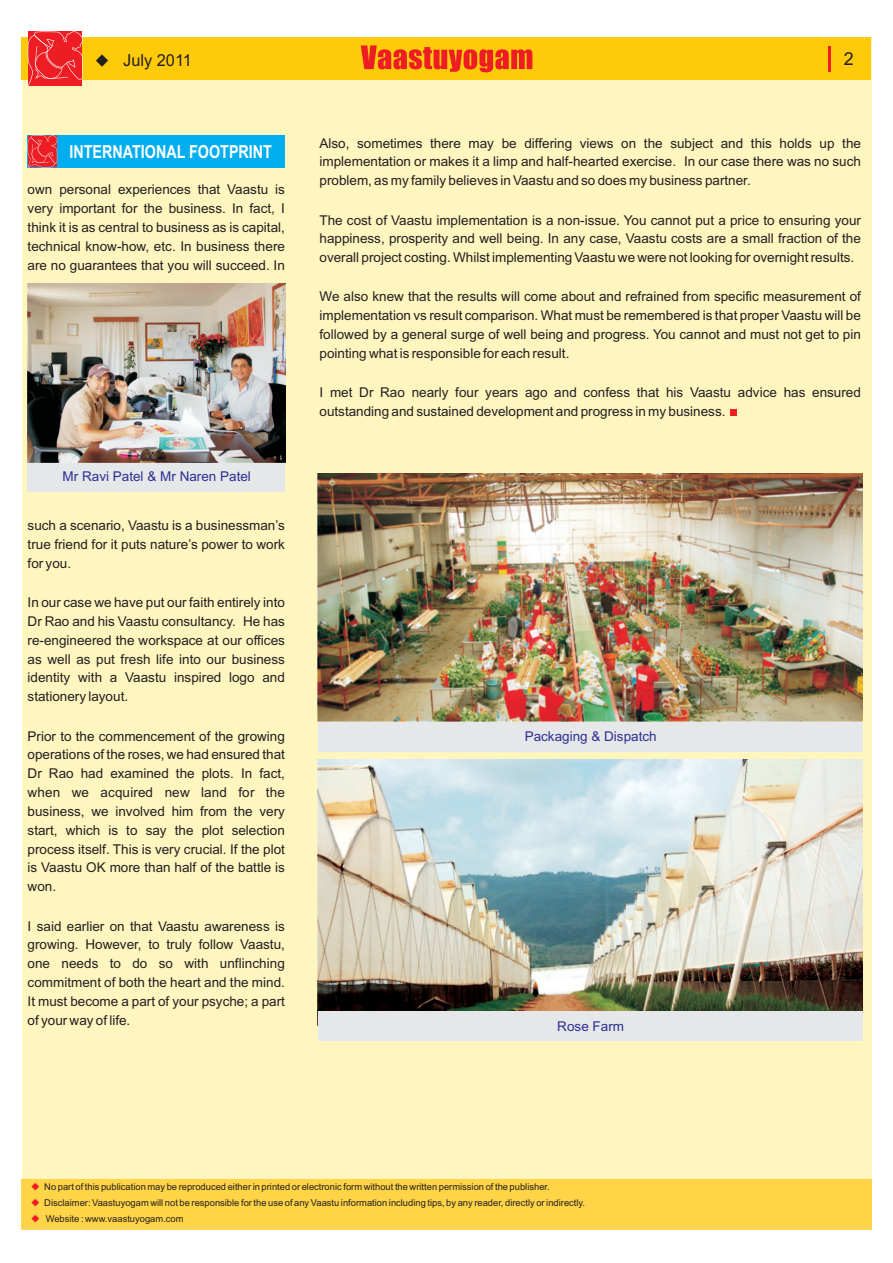
<style>
.page{position:relative;width:893px;height:1263px;background:#fff}
.page>*{position:absolute;margin:0;border:0;box-sizing:border-box;transform-origin:0 0}
.t1{font:700 18px "Arial";color:#fff;scale:.8 1}
.t2{font:17.85px "Arial";color:#231f20}
.t3{font:16.5px "Arial";color:#231f20}
.t4{font:13.5px/18.9px "Arial";color:#231f20;text-align:justify}
.t5{font:13.5px "Arial";color:#2e3092}
.t6{font:9.3px/15.8px "Arial";color:#231f20}
.t7{font:9.3px/15.8px "Wingdings";color:#ee1d23;text-align:justify}
</style>
<div class="page">
<div style="left:23px;top:38px;width:849px;height:1187px;background:#fef5bf"></div>
<div style="left:28px;top:135px;width:257px;height:32px;background:#00aeef"></div>
<svg style="left:28px;top:135px;width:29px;height:32px"></svg>
<div style="left:730px;top:409px;width:7px;height:7px;background:#ee1d23"></div>
<img style="left:318px;top:760px;width:545px;height:251px">
<div style="left:318px;top:1011px;width:545px;height:30px;background:#e6e7e9"></div>
<img style="left:318px;top:473px;width:545px;height:249px">
<div style="left:318px;top:722px;width:545px;height:30px;background:#e6e7e9"></div>
<div style="left:28px;top:462px;width:257px;height:30px;background:#e6e7e9"></div>
<img style="left:28px;top:283px;width:257px;height:179px">
<img style="left:21px;top:1180px;width:850px;height:49px">
<div style="left:21px;top:38px;width:850px;height:42px;background:#feca0a"></div>
<svg style="left:28px;top:31px;width:55px;height:55px;background:#ef3337"></svg>
<hr style="left:828px;top:46px;width:2px;height:26px;background:#ee1d23">
<svg style="left:361px;top:45px;width:171px;height:27px"></svg>
<p class="t3" style="left:95px;top:54px;width:99px">◆July 2011</p>
<h2 class="t2" style="left:844px;top:52px;width:11px">2</h2>
<h1 class="t1" style="left:70px;top:145px;width:255px">INTERNATIONAL FOOTPRINT</h1>
<p class="t4" style="left:28px;top:182px;width:259px">own personal experiences that Vaastu is very important for the business. In fact, I think it is as central to business as is capital, technical know-how, etc. In business there are no guarantees that you will succeed. In</p>
<p class="t5" style="left:63px;top:471px;width:190px">Mr Ravi Patel &amp; Mr Naren Patel</p>
<p class="t4" style="left:28px;top:517px;width:259px">such a scenario, Vaastu is a businessman’s true friend for it puts nature’s power to work for you.</p>
<p class="t4" style="left:28px;top:594px;width:259px">In our case we have put our faith entirely into Dr Rao and his Vaastu consultancy. He has re-engineered the workspace at our offices as well as put fresh life into our business identity with a Vaastu inspired logo and stationery layout.</p>
<p class="t4" style="left:28px;top:727px;width:259px">Prior to the commencement of the growing operations of the roses, we had ensured that Dr Rao had examined the plots. In fact, when we acquired new land for the business, we involved him from the very start, which is to say the plot selection process itself. This is very crucial. If the plot is Vaastu OK more than half of the battle is won.</p>
<p class="t4" style="left:28px;top:917px;width:259px">I said earlier on that Vaastu awareness is growing. However, to truly follow Vaastu, one needs to do so with unflinching commitment of both the heart and the mind.<br>It must become a part of your psyche; a part of your way of life.</p>
<p class="t4" style="left:319px;top:135px;width:543px">Also, sometimes there may be differing views on the subject and this holds up the implementation or makes it a limp and half-hearted exercise. In our case there was no such problem, as my family believes in Vaastu and so does my business partner.</p>
<p class="t4" style="left:319px;top:212px;width:543px">The cost of Vaastu implementation is a non-issue. You cannot put a price to ensuring your happiness, prosperity and well being. In any case, Vaastu costs are a small fraction of the overall project costing. Whilst implementing Vaastu we were not looking for overnight results.</p>
<p class="t4" style="left:319px;top:288px;width:543px">We also knew that the results will come about and refrained from specific measurement of implementation vs result comparison. What must be remembered is that proper Vaastu will be followed by a general surge of well being and progress. You cannot and must not get to pin pointing what is responsible for each result.</p>
<p class="t4" style="left:319px;top:384px;width:543px">I met Dr Rao nearly four years ago and confess that his Vaastu advice has ensured outstanding and sustained development and progress in my business.</p>
<p class="t5" style="left:525px;top:731px;width:134px">Packaging &amp; Dispatch</p>
<p class="t5" style="left:557px;top:1021px;width:68px">Rose Farm</p>
<p class="t7" style="left:31px;top:1180px;width:57px">◆ ◆ ◆</p>
<p class="t6" style="left:44px;top:1180px;width:542px">No part of this publication may be reproduced either in printed or electronic form without the written permission of the publisher.<br>Disclaimer: Vaastuyogam will not be responsible for the use of any Vaastu information including tips, by any reader, directly or indirectly.<br>Website : www.vaastuyogam.com</p>
</div>
